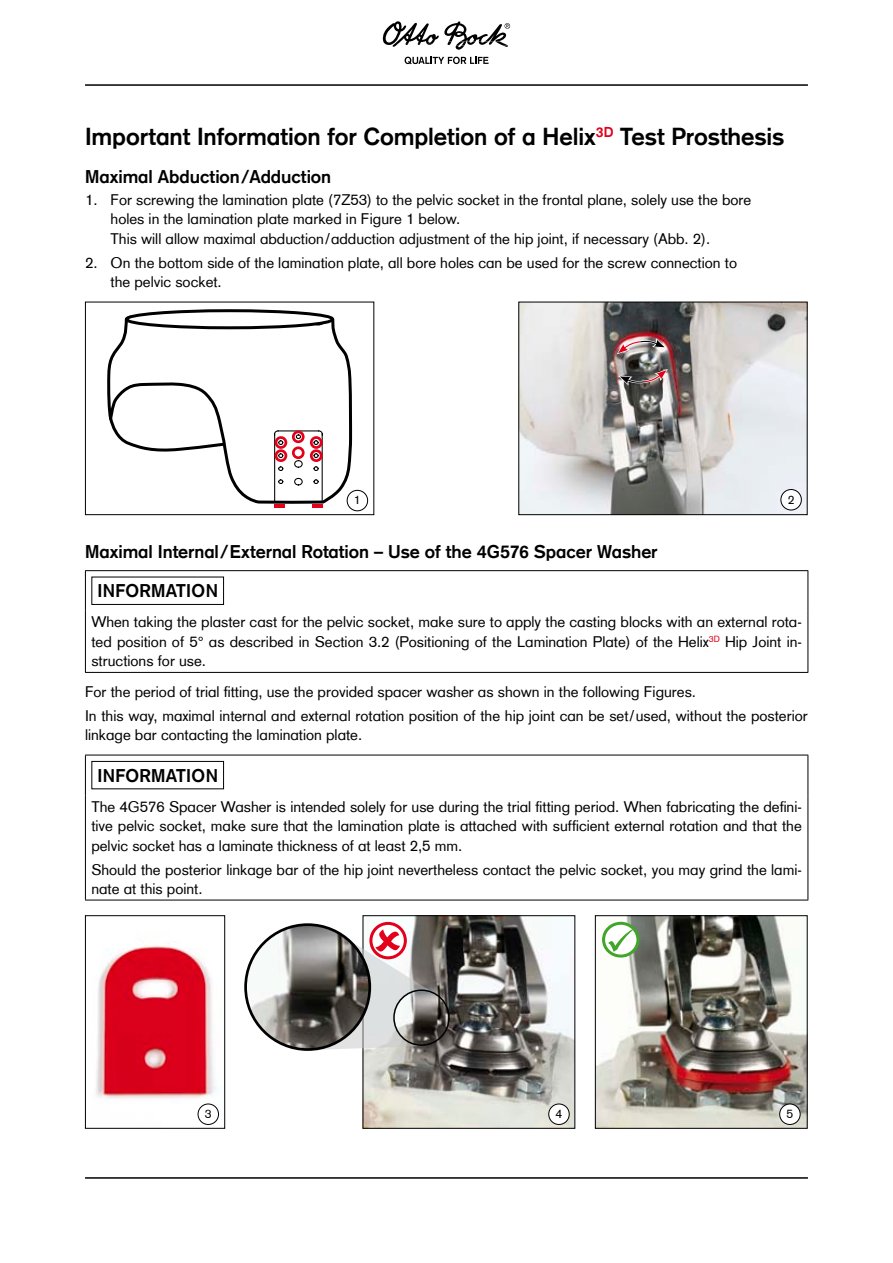
<style>
.page{position:relative;width:893px;height:1263px;background:#fff}
.page>*{position:absolute;margin:0;border:0;box-sizing:border-box;transform-origin:0 0}
.t1{font:700 24px "Otto Bock CT";letter-spacing:-.005em;color:#000}
.t2{font:700 18px/39.3px "Otto Bock CT";color:#000}
.t3{font:700 18px "Otto Bock CT";letter-spacing:.02em;color:#000}
.t4{font:15px/19.5px "Otto Bock CT";color:#000}
.t5{font:12px "Otto Bock CT";color:#000}
</style>
<div class="page">
<hr style="left:85px;top:84px;width:723px;height:2px;background:#000">
<hr style="left:85px;top:1177px;width:723px;height:2px;background:#000">
<svg style="left:405px;top:57px;width:84px;height:7px"></svg>
<svg style="left:383px;top:21px;width:127px;height:29px"></svg>
<svg style="left:126px;top:311px;width:207px;height:17px"></svg>
<div style="left:125px;top:309px;width:209px;height:20px;border:3px solid #000;border-radius:50%"></div>
<svg style="left:107px;top:314px;width:244px;height:193px"></svg>
<div style="left:85px;top:302px;width:289px;height:213px;border:1px solid #000"></div>
<div style="left:347px;top:490px;width:21px;height:21px;background:#fff;border-radius:50%"></div>
<div style="left:347px;top:490px;width:21px;height:21px;border:1px solid #000;border-radius:50%"></div>
<div style="left:292px;top:446px;width:13px;height:13px;border:3px solid #e2001a;border-radius:50%"></div>
<img style="left:520px;top:304px;width:285px;height:209px">
<div style="left:518px;top:302px;width:289px;height:213px;border:1px solid #000"></div>
<div style="left:781px;top:489px;width:20px;height:21px;background:#fff;border-radius:50%"></div>
<div style="left:780px;top:489px;width:22px;height:21px;border:1px solid #000;border-radius:50%"></div>
<svg style="left:618px;top:369px;width:50px;height:17px"></svg>
<svg style="left:617px;top:338px;width:49px;height:16px"></svg>
<hr style="left:85px;top:570px;width:723px;height:1px;background:#000">
<hr style="left:85px;top:571px;width:1px;height:40px;background:#000">
<hr style="left:807px;top:571px;width:1px;height:40px;background:#000">
<hr style="left:85px;top:611px;width:1px;height:61px;background:#000">
<hr style="left:807px;top:611px;width:1px;height:61px;background:#000">
<hr style="left:85px;top:672px;width:723px;height:1px;background:#000">
<div style="left:91px;top:577px;width:133px;height:28px;border:1px solid #000"></div>
<hr style="left:85px;top:755px;width:723px;height:1px;background:#000">
<hr style="left:85px;top:755px;width:1px;height:40px;background:#000">
<hr style="left:807px;top:755px;width:1px;height:40px;background:#000">
<hr style="left:85px;top:795px;width:1px;height:105px;background:#000">
<hr style="left:807px;top:795px;width:1px;height:105px;background:#000">
<hr style="left:85px;top:900px;width:723px;height:1px;background:#000">
<div style="left:91px;top:761px;width:133px;height:28px;border:1px solid #000"></div>
<img style="left:96px;top:945px;width:124px;height:180px">
<div style="left:85px;top:915px;width:140px;height:214px;border:1px solid #000"></div>
<div style="left:198px;top:1104px;width:20px;height:20px;background:#fff;border-radius:50%"></div>
<div style="left:198px;top:1103px;width:21px;height:22px;border:1px solid #000;border-radius:50%"></div>
<img style="left:365px;top:917px;width:208px;height:210px">
<div style="left:363px;top:915px;width:212px;height:214px;border:1px solid #000"></div>
<div style="left:549px;top:1104px;width:20px;height:20px;background:#fff;border-radius:50%"></div>
<div style="left:548px;top:1103px;width:22px;height:22px;border:1px solid #000;border-radius:50%"></div>
<svg style="left:371px;top:923px;width:34px;height:35px"></svg>
<div style="left:369px;top:922px;width:38px;height:37px;border:3px solid #e2001a;border-radius:50%"></div>
<svg style="left:321px;top:929px;width:112px;height:121px"></svg>
<img style="left:246px;top:925px;width:124px;height:124px;border-radius:62px">
<div style="left:244px;top:923px;width:127px;height:128px;border:3px solid #000;border-radius:50%"></div>
<div style="left:393px;top:989px;width:57px;height:57px;border:2px solid #000;border-radius:50%"></div>
<img style="left:597px;top:917px;width:209px;height:210px">
<div style="left:595px;top:915px;width:213px;height:214px;border:1px solid #000"></div>
<div style="left:780px;top:1104px;width:20px;height:20px;background:#fff;border-radius:50%"></div>
<div style="left:779px;top:1103px;width:21px;height:22px;border:1px solid #000;border-radius:50%"></div>
<svg style="left:604px;top:923px;width:34px;height:33px"></svg>
<div style="left:602px;top:922px;width:37px;height:35px;border:3px solid #40a529;border-radius:50%"></div>
<svg style="left:608px;top:929px;width:25px;height:23px"></svg>
<h1 class="t1" style="left:85px;top:122px;width:701px">Important Information for Completion of a Helix<sup>3D</sup> Test Prosthesis</h1>
<p class="t2" style="left:85px;top:157px;width:248px">Maximal Abduction/Adduction</p>
<p class="t4" style="left:111px;top:190px;width:642px;text-indent:-26px">1. For screwing the lamination plate (7Z53) to the pelvic socket in the frontal plane, solely use the bore holes in the lamination plate marked in Figure 1 below.<br>This will allow maximal abduction/adduction adjustment of the hip joint, if necessary (Abb. 2).</p>
<p class="t4" style="left:111px;top:253px;width:628px;text-indent:-26px">2. On the bottom side of the lamination plate, all bore holes can be used for the screw connection to the pelvic socket.</p>
<p class="t5" style="left:354px;top:493px;width:8px">1</p>
<p class="t5" style="left:788px;top:492px;width:8px">2</p>
<p class="t2" style="left:97px;top:532px;width:562px;text-indent:-12px">Maximal Internal/External Rotation – Use of the 4G576 Spacer Washer<br>INFORMATION</p>
<p class="t4" style="left:91px;top:612px;width:712px;text-align:justify">When taking the plaster cast for the pelvic socket, make sure to apply the casting blocks with an external rota&shy;ted position of 5° as described in Section 3.2 (Positioning of the Lamination Plate) of the Helix<sup>3D</sup> Hip Joint in&shy;structions for use.</p>
<p class="t4" style="left:85px;top:680px;width:724px;line-height:23.7px">For the period of trial fitting, use the provided spacer washer as shown in the following Figures.<br>In this way, maximal internal and external rotation position of the hip joint can be set/used, without the posterior</p>
<p class="t4" style="left:85px;top:725px;width:279px">linkage bar contacting the lamination plate.</p>
<p class="t3" style="left:97px;top:764px;width:122px">INFORMATION</p>
<p class="t4" style="left:91px;top:797px;width:712px;text-align:justify">The 4G576 Spacer Washer is intended solely for use during the trial fitting period. When fabricating the defini&shy;tive pelvic socket, make sure that the lamination plate is attached with sufficient external rotation and that the pelvic socket has a laminate thickness of at least 2,5 mm.</p>
<p class="t4" style="left:91px;top:860px;width:712px">Should the posterior linkage bar of the hip joint nevertheless contact the pelvic socket, you may grind the lami&shy;nate at this point.</p>
<p class="t5" style="left:205px;top:1107px;width:8px">3</p>
<p class="t5" style="left:556px;top:1107px;width:8px">4</p>
<p class="t5" style="left:786px;top:1107px;width:8px">5</p>
</div>
